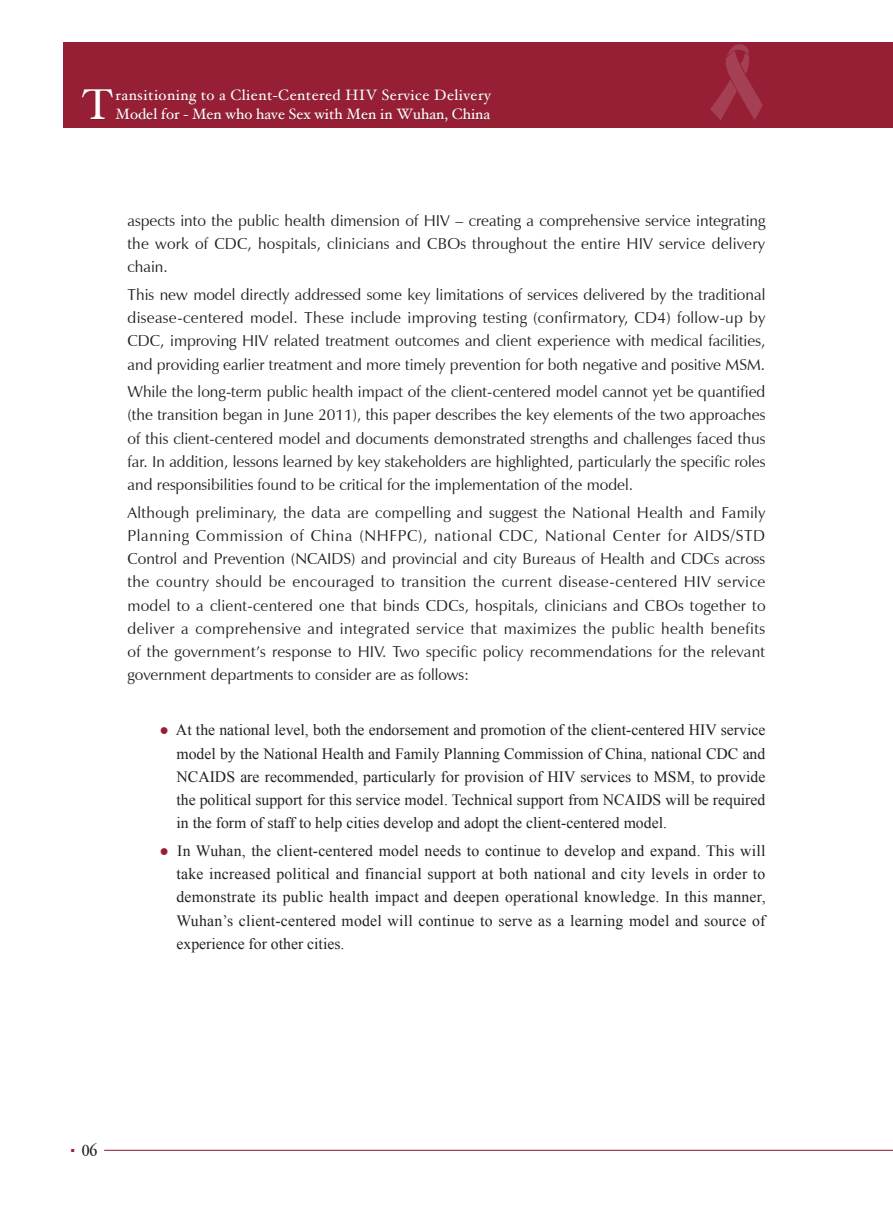
<style>
.page{position:relative;width:893px;height:1212px;background:#fff}
.page>*{position:absolute;margin:0;border:0;box-sizing:border-box;transform-origin:0 0}
.t1{font:43.05px "Hoefler Text";color:#fff}
.t2{font:18px "Apple Garamond";color:#231f20}
.t3{font:15.75px/23.2px "Zapf Humanist 601 BT";color:#231f20;text-align:justify}
.t4{font:15.75px/23.2px "Times New Roman";color:#231f20;text-align:justify}
.t5{font:15px/19.5px "Hoefler Text";letter-spacing:.03em;color:#fff}
.s1{color:#961e35}
.s2{font-family:"DFP Hei W7";color:#961e35}
</style>
<div class="page">
<div style="left:64px;top:43px;width:829px;height:85px;background:#961e35"></div>
<img style="left:707px;top:42px;width:58px;height:79px">
<div style="left:83px;top:89px;width:409px;height:33px;background:#231f20;opacity:.3"></div>
<hr style="left:104px;top:1150px;width:789px;height:1px;background:#961e35">
<h1 class="t1" style="left:82px;top:78px;width:32px">T</h1>
<p class="t5" style="left:116px;top:85px;width:377px">ransitioning to a Client-Centered HIV Service Delivery<br>Model for - Men who have Sex with Men in Wuhan, China</p>
<p class="t3" style="left:128px;top:209px;width:639px">aspects into the public health dimension of HIV – creating a comprehensive service integrating the work of CDC, hospitals, clinicians and CBOs throughout the entire HIV service delivery chain.</p>
<p class="t3" style="left:128px;top:283px;width:639px">This new model directly addressed some key limitations of services delivered by the traditional disease-centered model. These include improving testing (confirmatory, CD4) follow-up by CDC, improving HIV related treatment outcomes and client experience with medical facilities, and providing earlier treatment and more timely prevention for both negative and positive MSM.</p>
<p class="t3" style="left:128px;top:380px;width:639px">While the long-term public health impact of the client-centered model cannot yet be quantified (the transition began in June 2011), this paper describes the key elements of the two approaches of this client-centered model and documents demonstrated strengths and challenges faced thus far. In addition, lessons learned by key stakeholders are highlighted, particularly the specific roles and responsibilities found to be critical for the implementation of the model.</p>
<p class="t3" style="left:128px;top:501px;width:640px">Although preliminary, the data are compelling and suggest the National Health and Family Planning Commission of China (NHFPC), national CDC, National Center for AIDS/STD Control and Prevention (NCAIDS) and provincial and city Bureaus of Health and CDCs across the country should be encouraged to transition the current disease-centered HIV service model to a client-centered one that binds CDCs, hospitals, clinicians and CBOs together to deliver a comprehensive and integrated service that maximizes the public health benefits of the government’s response to HIV. Two specific policy recommendations for the relevant government departments to consider are as follows:</p>
<p class="t4" style="left:176px;top:718px;width:590px;text-indent:-17px"><span class="s1">●</span> At the national level, both the endorsement and promotion of the client-centered HIV service model by the National Health and Family Planning Commission of China, national CDC and NCAIDS are recommended, particularly for provision of HIV services to MSM, to provide the political support for this service model. Technical support from NCAIDS will be required in the form of staff to help cities develop and adopt the client-centered model.</p>
<p class="t4" style="left:176px;top:838px;width:591px;text-indent:-17px"><span class="s1">●</span> In Wuhan, the client-centered model needs to continue to develop and expand. This will take increased political and financial support at both national and city levels in order to demonstrate its public health impact and deepen operational knowledge. In this manner, Wuhan’s client-centered model will continue to serve as a learning model and source of experience for other cities.</p>
<p class="t2" style="left:64px;top:1139px;width:35px"><span class="s2">·</span>06</p>
</div>
